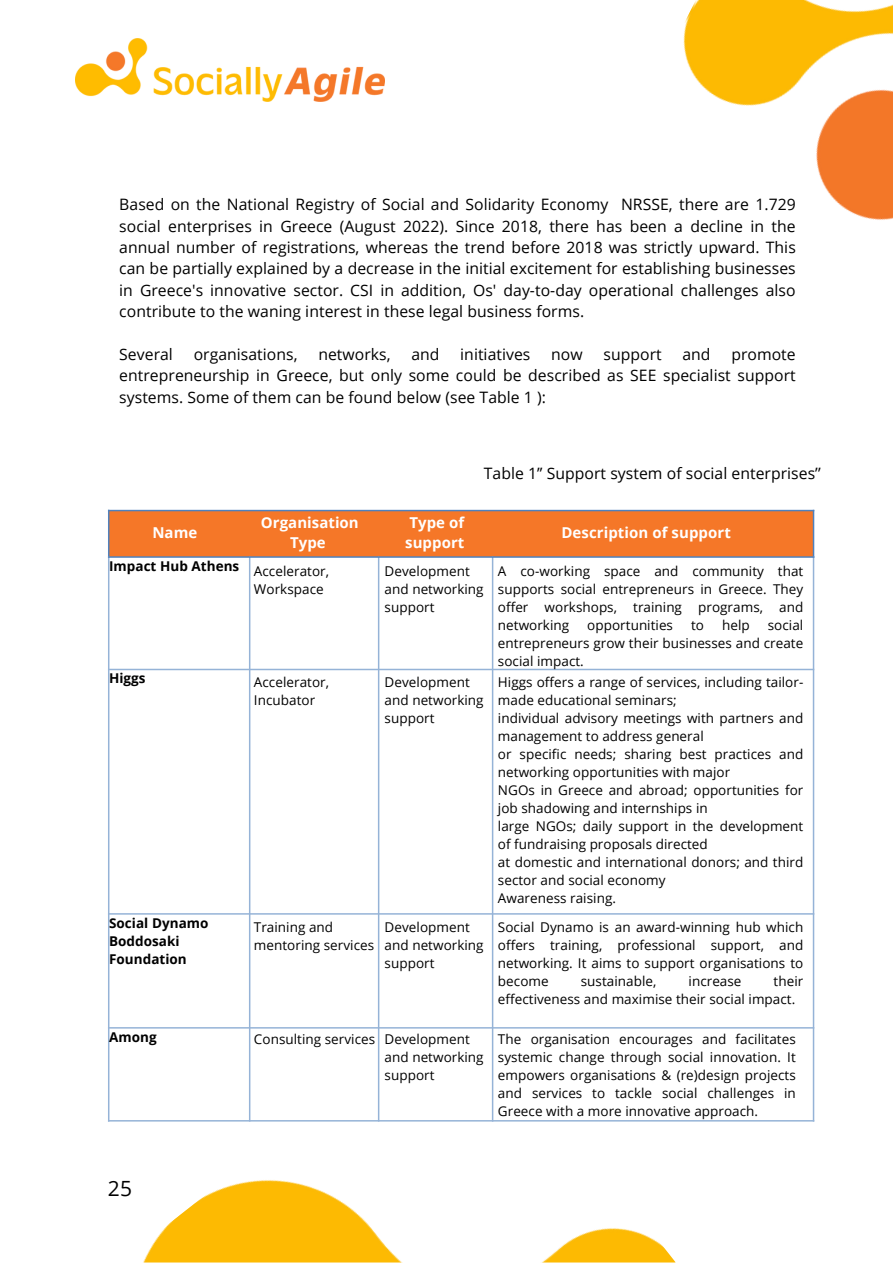
<style>
.page{position:relative;width:893px;height:1264px;background:#fff}
.page>*{position:absolute;margin:0;border:0;box-sizing:border-box;transform-origin:0 0}
.t1{font:21px "Open Sans";color:#000}
.t2{font:15.75px/21.3px "Open Sans";letter-spacing:.005em;color:#000;text-align:justify}
.t3{font:700 15px/20.2px "Open Sans";letter-spacing:.005em;color:#fff;text-align:center}
.t4{font:13.5px/18px "Open Sans";letter-spacing:.005em;color:#000}
.t5{font:700 13.5px/18px "Open Sans";letter-spacing:.005em;color:#000}
</style>
<div class="page">
<img style="left:75px;top:38px;width:309px;height:63px">
<img style="left:683px;top:0;width:209px;height:220px">
<img style="left:119px;top:992px;width:556px;height:270px">
<div style="left:108px;top:511px;width:142px;height:46px;background:#f57728"></div>
<div style="left:250px;top:511px;width:128px;height:46px;background:#f57728"></div>
<div style="left:378px;top:511px;width:114px;height:46px;background:#f57728"></div>
<div style="left:492px;top:511px;width:321px;height:46px;background:#f57728"></div>
<hr style="left:108px;top:510px;width:1px;height:48px;background:#4f81bd">
<hr style="left:108px;top:556px;width:1px;height:565px;background:#95b3d7">
<hr style="left:249px;top:556px;width:1px;height:565px;background:#95b3d7">
<hr style="left:378px;top:556px;width:1px;height:565px;background:#95b3d7">
<hr style="left:492px;top:556px;width:1px;height:565px;background:#95b3d7">
<hr style="left:812px;top:510px;width:2px;height:48px;background:#4f81bd">
<hr style="left:812px;top:556px;width:2px;height:565px;background:#95b3d7">
<hr style="left:108px;top:510px;width:706px;height:1px;background:#4f81bd">
<hr style="left:108px;top:556px;width:706px;height:2px;background:#4f81bd">
<hr style="left:108px;top:668px;width:706px;height:2px;background:#95b3d7">
<hr style="left:108px;top:913px;width:706px;height:1px;background:#95b3d7">
<hr style="left:108px;top:1027px;width:706px;height:1px;background:#95b3d7">
<hr style="left:108px;top:1120px;width:706px;height:1px;background:#95b3d7">
<p class="t2" style="left:119px;top:193px;width:678px">Based on the National Registry of Social and Solidarity Economy NRSSE, there are 1.729 social enterprises in Greece (August 2022). Since 2018, there has been a decline in the annual number of registrations, whereas the trend before 2018 was strictly upward. This can be partially explained by a decrease in the initial excitement for establishing businesses in Greece's innovative sector. CSI in addition, Os' day-to-day operational challenges also contribute to the waning interest in these legal business forms.</p>
<p class="t2" style="left:119px;top:343px;width:55px">Several</p>
<p class="t2" style="left:194px;top:343px;width:105px">organisations,</p>
<p class="t2" style="left:318px;top:343px;width:74px">networks,</p>
<p class="t2" style="left:411px;top:343px;width:30px">and</p>
<p class="t2" style="left:460px;top:343px;width:72px">initiatives</p>
<p class="t2" style="left:551px;top:343px;width:33px">now</p>
<p class="t2" style="left:603px;top:343px;width:60px">support</p>
<p class="t2" style="left:682px;top:343px;width:30px">and</p>
<p class="t2" style="left:119px;top:343px;width:678px;text-indent:612px">promote entrepreneurship in Greece, but only some could be described as SEE specialist support systems. Some of them can be found below (see Table 1 ):</p>
<p class="t2" style="left:484px;top:462px;width:338px">Table 1’’ Support system of social enterprises’’</p>
<p class="t3" style="left:152px;top:521px;width:46px">Name</p>
<p class="t3" style="left:261px;top:511px;width:99px">Organisation<br>Type</p>
<p class="t3" style="left:405px;top:511px;width:61px;text-align:left">Type of support</p>
<p class="t3" style="left:561px;top:521px;width:171px">Description of support</p>
<p class="t5" style="left:109px;top:557px;width:132px">Impact Hub Athens</p>
<p class="t5" style="left:109px;top:668px;width:38px">Higgs</p>
<p class="t5" style="left:109px;top:914px;width:101px">Social Dynamo<br>Boddosaki<br>Foundation</p>
<p class="t5" style="left:109px;top:1027px;width:49px">Among</p>
<p class="t4" style="left:254px;top:561px;width:77px">Accelerator,<br>Workspace</p>
<p class="t4" style="left:254px;top:673px;width:77px">Accelerator,<br>Incubator</p>
<p class="t4" style="left:384px;top:561px;width:100px">Development and networking support</p>
<p class="t4" style="left:384px;top:673px;width:100px">Development and networking support</p>
<p class="t4" style="left:254px;top:918px;width:122px">Training and mentoring services</p>
<p class="t4" style="left:384px;top:918px;width:100px">Development and networking support</p>
<p class="t4" style="left:254px;top:1030px;width:123px">Consulting services</p>
<p class="t4" style="left:384px;top:1030px;width:100px">Development and networking support</p>
<p class="t4" style="left:498px;top:561px;width:307px;text-align:justify">A co-working space and community that supports social entrepreneurs in Greece. They offer workshops, training programs, and networking</p>
<p class="t4" style="left:498px;top:615px;width:307px;text-align:justify;text-indent:270px">social entrepreneurs grow their businesses and create social impact.</p>
<p class="t4" style="left:498px;top:673px;width:307px">Higgs offers a range of services, including tailor&shy;made educational seminars;</p>
<p class="t4" style="left:498px;top:709px;width:307px">individual advisory meetings with partners and management to address general</p>
<p class="t4" style="left:498px;top:745px;width:307px">or specific needs; sharing best practices and networking opportunities with major</p>
<p class="t4" style="left:498px;top:781px;width:307px">NGOs in Greece and abroad; opportunities for job shadowing and internships in</p>
<p class="t4" style="left:498px;top:817px;width:307px">large NGOs; daily support in the development of fundraising proposals directed</p>
<p class="t4" style="left:498px;top:853px;width:307px">at domestic and international donors; and third sector and social economy</p>
<p class="t4" style="left:498px;top:889px;width:120px">Awareness raising.</p>
<p class="t4" style="left:498px;top:918px;width:307px;text-align:justify">Social Dynamo is an award-winning hub which offers training, professional support, and networking. It aims to support organisations to become</p>
<p class="t4" style="left:587px;top:615px;width:87px">opportunities</p>
<p class="t4" style="left:691px;top:615px;width:14px">to</p>
<p class="t4" style="left:722px;top:615px;width:29px">help</p>
<p class="t4" style="left:498px;top:972px;width:307px;text-indent:276px">their effectiveness and maximise their social impact.</p>
<p class="t4" style="left:498px;top:1030px;width:299px;text-align:justify">The organisation encourages and facilitates systemic change through social innovation. It empowers organisations &amp; (re)design projects and services to tackle social challenges in Greece with a more innovative approach.</p>
<p class="t4" style="left:580px;top:972px;width:77px">sustainable,</p>
<p class="t4" style="left:688px;top:972px;width:54px">increase</p>
<p class="t1" style="left:108px;top:1173px;width:26px">25</p>
</div>
